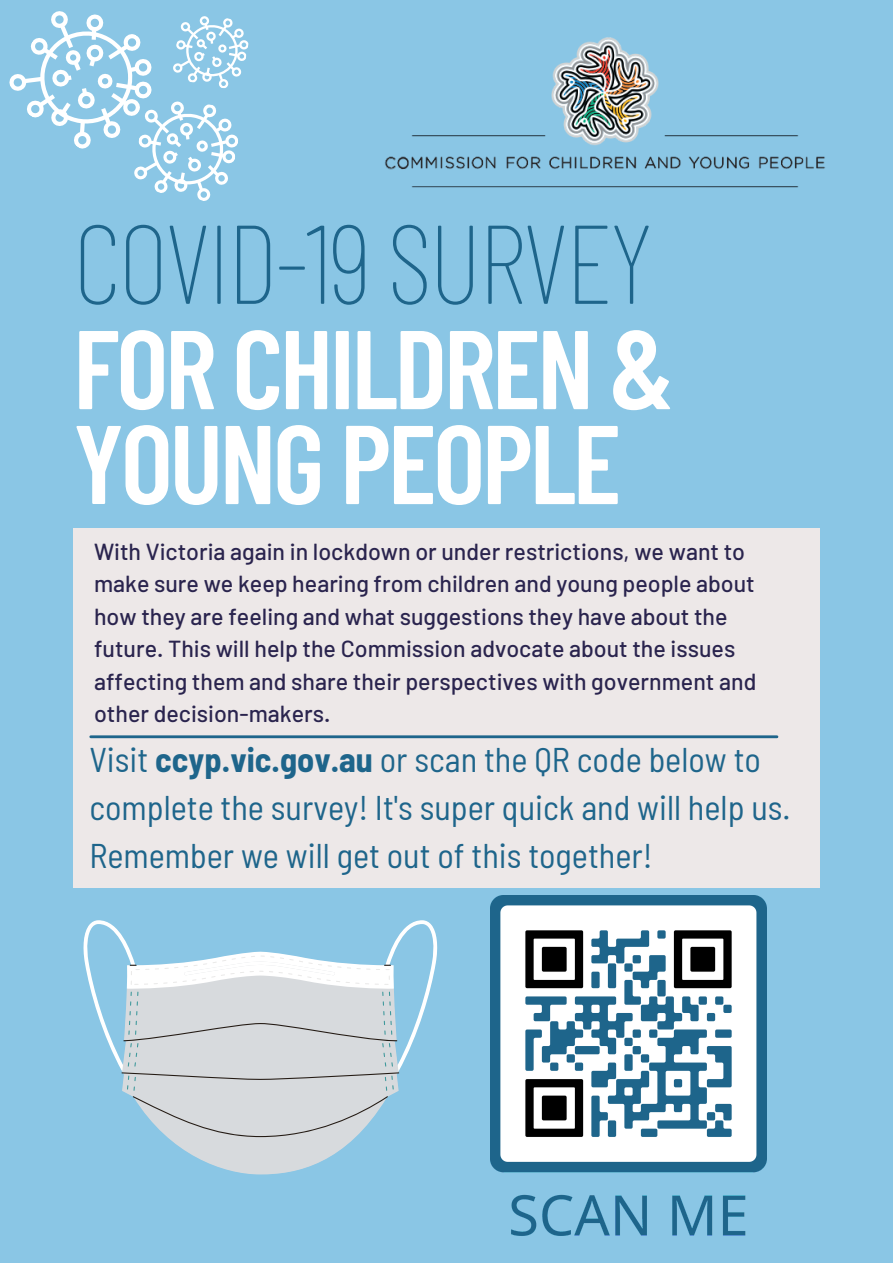
<style>
.page{position:relative;width:893px;height:1263px;background:#8ac6e5}
.page>*{position:absolute;margin:0;border:0;box-sizing:border-box;transform-origin:0 0}
.t1{font:600 111.68px/94.9px "Barlow Condensed";letter-spacing:-.03em;color:#fff}
.t2{font:100 111.68px "Barlow Condensed";letter-spacing:-.03em;color:#1e658b}
.t3{font:semi-condensed 34.28px/47.8px "Barlow";color:#1e658b}
.t4{font:500 23.17px/32.4px "Barlow";color:#2a244e}
.s1{font-weight:700}
</style>
<div class="page">
<img style="left:385px;top:37px;width:440px;height:150px">
<div style="left:73px;top:529px;width:747px;height:359px;background:#ede8e8"></div>
<hr style="left:91px;top:735px;width:686px;height:3px;background:#1e658b">
<svg style="left:9px;top:11px;width:240px;height:190px"></svg>
<img style="left:490px;top:896px;width:276px;height:340px">
<svg style="left:167px;top:1137px;width:189px;height:37px;fill:#d7dadd"></svg>
<svg style="left:83px;top:920px;width:355px;height:153px"></svg>
<svg style="left:121px;top:965px;width:278px;height:172px;background:#ccd4d8"></svg>
<svg style="left:131px;top:955px;width:259px;height:30px"></svg>
<p class="t2" style="left:73px;top:192px;width:582px">COVID-19 SURVEY</p>
<p class="t1" style="left:73px;top:317px;width:603px">FOR CHILDREN &amp;<br>YOUNG PEOPLE</p>
<p class="t4" style="left:94px;top:535px;width:664px">With Victoria again in lockdown or under restrictions, we want to make sure we keep hearing from children and young people about how they are feeling and what suggestions they have about the future. This will help the Commission advocate about the issues affecting them and share their perspectives with government and other decision-makers.</p>
<p class="t3" style="left:89px;top:735px;width:702px">Visit <span class="s1">ccyp.vic.gov.au</span> or scan the QR code below to complete the survey! It's super quick and will help us.<br>Remember we will get out of this together!</p>
</div>
